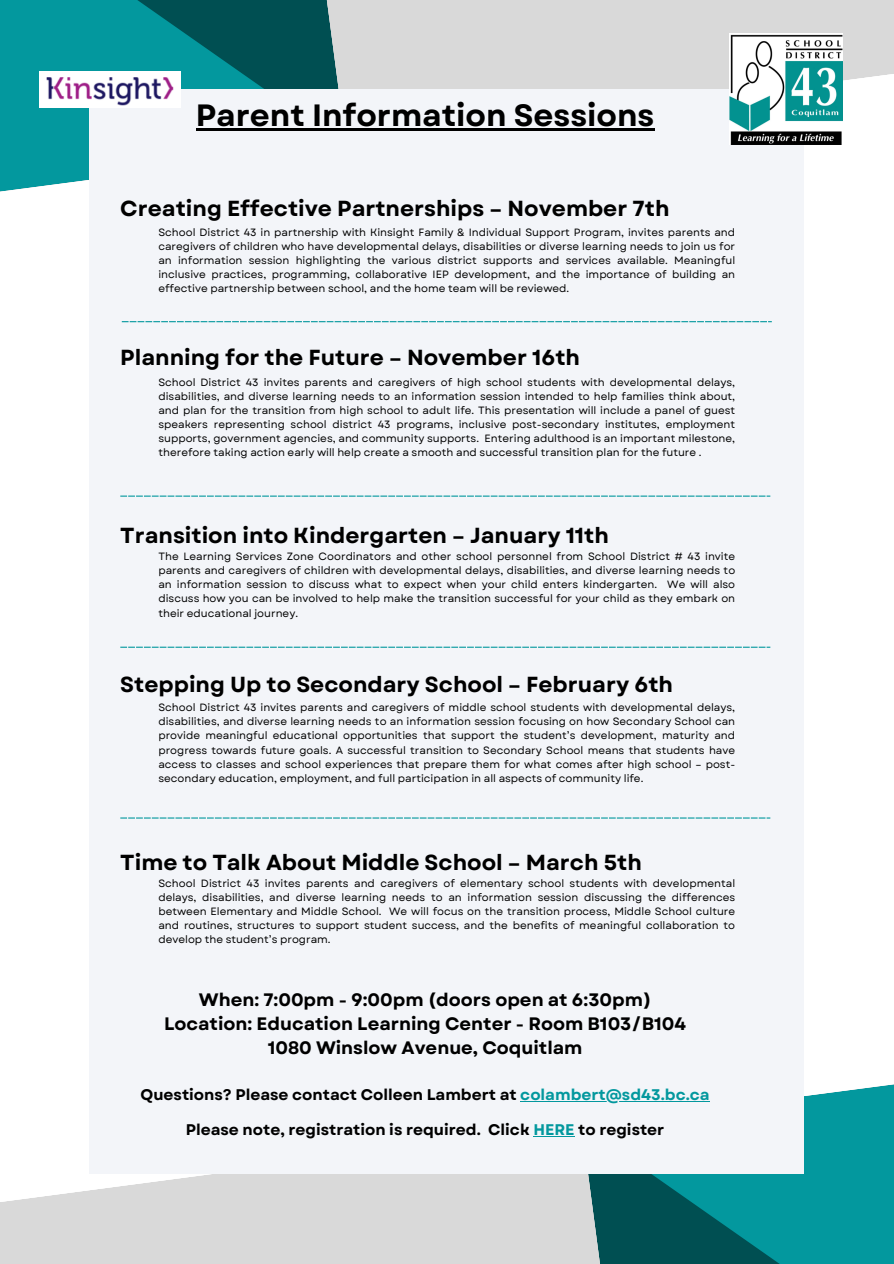
<style>
.page{position:relative;width:894px;height:1264px;background:#fff}
.page>*{position:absolute;margin:0;border:0;box-sizing:border-box;transform-origin:0 0}
.t1{font:700 30.75px "Garet";color:#000}
.t2{font:700 21.75px "Garet";color:#000}
.t3{font:700 18px "Garet";color:#000}
.t4{font:700 15.45px "Garet";color:#000}
.t5{font:10.5px/14.1px "Garet";color:#000;text-align:justify}
.s1{color:#03989e}
</style>
<div class="page">
<div style="left:0;top:1174px;width:581px;height:89px;background:#d9d9d9"></div>
<div style="left:346px;top:0;width:547px;height:122px;background:#d9d9d9"></div>
<svg style="left:581px;top:1084px;width:312px;height:179px;background:#0c858a"></svg>
<svg style="left:0;top:0;width:346px;height:192px;background:#0d8489"></svg>
<div style="left:89px;top:89px;width:715px;height:1085px;background:#f3f5f9"></div>
<hr style="left:196px;top:128px;width:458px;height:3px;background:#000">
<hr style="left:520px;top:1100px;width:189px;height:1px;background:#03989e">
<hr style="left:533px;top:1136px;width:41px;height:1px;background:#03989e">
<img style="left:729px;top:33px;width:113px;height:112px">
<svg style="left:122px;top:321px;width:649px;height:1px"></svg>
<svg style="left:120px;top:495px;width:650px;height:1px"></svg>
<svg style="left:120px;top:646px;width:650px;height:1px"></svg>
<svg style="left:120px;top:817px;width:650px;height:1px"></svg>
<img style="left:39px;top:71px;width:141px;height:36px">
<p class="t1" style="left:196px;top:93px;width:460px">Parent Information Sessions</p>
<p class="t2" style="left:120px;top:193px;width:550px">Creating Effective Partnerships – November 7th</p>
<p class="t5" style="left:158px;top:225px;width:578px">School District 43 in partnership with Kinsight Family &amp; Individual Support Program, invites parents and caregivers of children who have developmental delays, disabilities or diverse learning needs to join us for an information session highlighting the various district supports and services available. Meaningful inclusive practices, programming, collaborative IEP development, and the importance of building an effective partnership between school, and the home team will be reviewed.</p>
<p class="t2" style="left:120px;top:342px;width:461px">Planning for the Future – November 16th</p>
<p class="t5" style="left:158px;top:375px;width:578px">School District 43 invites parents and caregivers of high school students with developmental delays, disabilities, and diverse learning needs to an information session intended to help families think about, and plan for the transition from high school to adult life. This presentation will include a panel of guest speakers representing school district 43 programs, inclusive post-secondary institutes, employment supports, government agencies, and community supports. Entering adulthood is an important milestone, therefore taking action early will help create a smooth and successful transition plan for the future .</p>
<p class="t2" style="left:120px;top:520px;width:490px">Transition into Kindergarten – January 11th</p>
<p class="t5" style="left:158px;top:549px;width:578px">The Learning Services Zone Coordinators and other school personnel from School District # 43 invite parents and caregivers of children with developmental delays, disabilities, and diverse learning needs to an information session to discuss what to expect when your child enters kindergarten. We will also discuss how you can be involved to help make the transition successful for your child as they embark on their educational journey.</p>
<p class="t2" style="left:120px;top:668px;width:554px">Stepping Up to Secondary School – February 6th</p>
<p class="t5" style="left:158px;top:700px;width:578px">School District 43 invites parents and caregivers of middle school students with developmental delays, disabilities, and diverse learning needs to an information session focusing on how Secondary School can provide meaningful educational opportunities that support the student’s development, maturity and progress towards future goals. A successful transition to Secondary School means that students have access to classes and school experiences that prepare them for what comes after high school – post&shy;secondary education, employment, and full participation in all aspects of community life.</p>
<p class="t2" style="left:120px;top:847px;width:523px">Time to Talk About Middle School – March 5th</p>
<p class="t5" style="left:158px;top:876px;width:578px">School District 43 invites parents and caregivers of elementary school students with developmental delays, disabilities, and diverse learning needs to an information session discussing the differences between Elementary and Middle School. We will focus on the transition process, Middle School culture and routines, structures to support student success, and the benefits of meaningful collaboration to develop the student’s program.</p>
<p class="t3" style="left:199px;top:986px;width:454px">When: 7:00pm - 9:00pm (doors open at 6:30pm)</p>
<p class="t3" style="left:164px;top:1010px;width:523px">Location: Education Learning Center - Room B103/B104</p>
<p class="t3" style="left:267px;top:1034px;width:316px">1080 Winslow Avenue, Coquitlam</p>
<p class="t4" style="left:140px;top:1083px;width:570px">Questions? Please contact Colleen Lambert at <span class="s1">colambert@sd43.bc.ca</span></p>
<p class="t4" style="left:186px;top:1118px;width:480px">Please note, registration is required. Click <span class="s1">HERE</span> to register</p>
</div>
